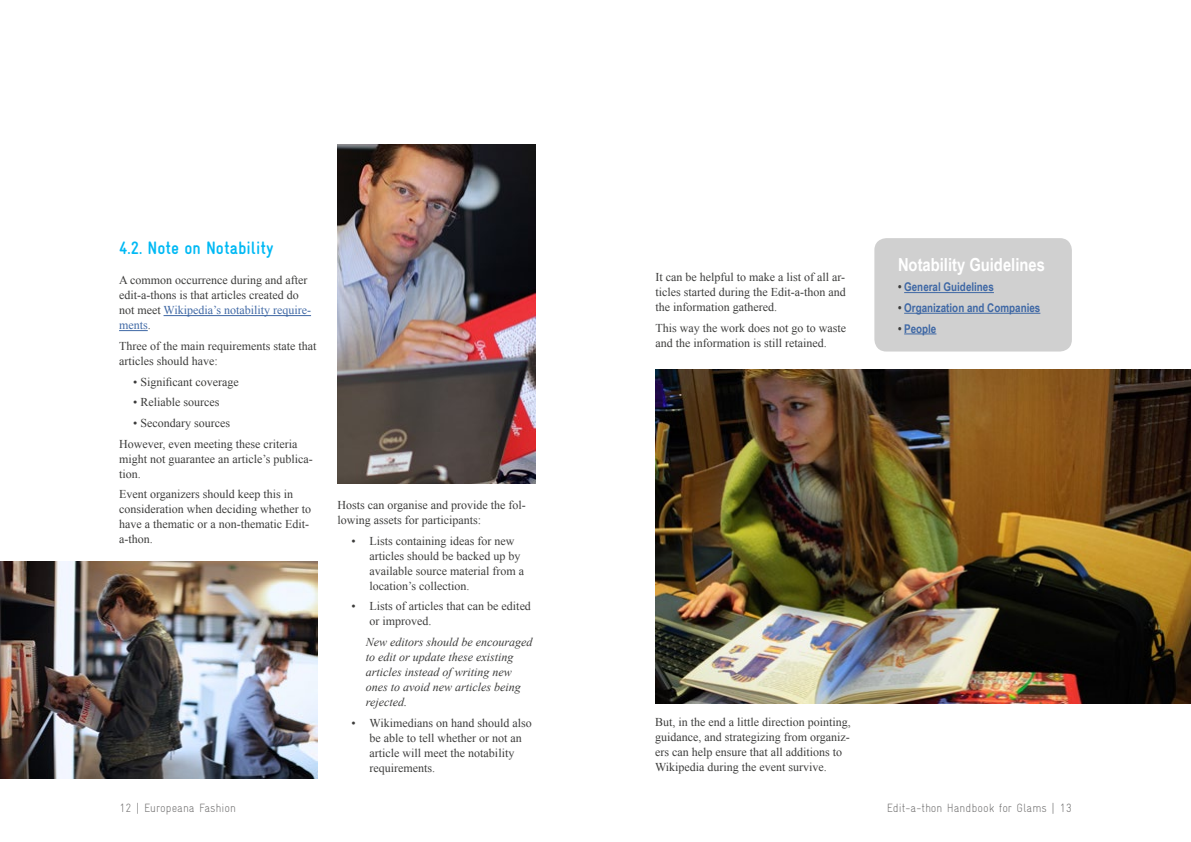
<style>
.page{position:relative;width:1191px;height:842px;background:#fff}
.page>*{position:absolute;margin:0;border:0;box-sizing:border-box;transform-origin:0 0}
.t1{font:700 18px "Gravur Condensed CY";color:#00b9f4}
.t2{font:700 18px "Arial Narrow";color:#fff}
.t3{font:12px/15px "Times New Roman";color:#3c3c3b}
.t4{font:italic 12px/15px "Times New Roman";color:#3c3c3b}
.t5{font:700 12px "Arial Narrow";color:#3f68a5}
.t6{font:12px "Gravur Condensed Light CE";color:#706f6f}
.s1{color:#3f68a5}
.s2{color:#3c3c3b}
</style>
<div class="page">
<hr style="left:163px;top:315px;width:148px;height:1px;background:#3f68a5">
<svg style="left:119px;top:330px;width:29px;height:1px"></svg>
<div style="left:874px;top:238px;width:197px;height:113px;background:#d0d0d0;border-radius:12px"></div>
<hr style="left:904px;top:292px;width:90px;height:1px;background:#3f68a5">
<hr style="left:904px;top:313px;width:136px;height:1px;background:#3f68a5">
<hr style="left:904px;top:333px;width:32px;height:1px;background:#3f68a5">
<img style="left:0;top:561px;width:317px;height:218px">
<img style="left:656px;top:370px;width:535px;height:333px">
<img style="left:337px;top:145px;width:199px;height:338px">
<h1 class="t1" style="left:119px;top:238px;width:156px">4.2. Note on Notability</h1>
<p class="t3" style="left:119px;top:273px;width:193px">A common occurrence during and after edit-a-thons is that articles created do not meet <span class="s1">Wikipedia’s notability require&shy;ments</span>.</p>
<p class="t3" style="left:119px;top:338px;width:199px">Three of the main requirements state that articles should have:</p>
<p class="t3" style="left:133px;top:374px;width:107px">• Significant coverage</p>
<p class="t3" style="left:133px;top:395px;width:88px">• Reliable sources</p>
<p class="t3" style="left:119px;top:412px;width:180px;line-height:20.7px;text-indent:14px">• Secondary sources<br>However, even meeting these criteria</p>
<p class="t3" style="left:119px;top:451px;width:195px">might not guarantee an article’s publica&shy;tion.</p>
<p class="t3" style="left:119px;top:487px;width:193px">Event organizers should keep this in consideration when deciding whether to have a thematic or a non-thematic Edit&shy;a-thon.</p>
<p class="t3" style="left:337px;top:497px;width:190px">Hosts can organise and provide the fol&shy;lowing assets for participants:</p>
<p class="t3" style="left:369px;top:533px;width:156px;text-indent:-18px">• Lists containing ideas for new articles should be backed up by available source material from a location’s collection.</p>
<p class="t3" style="left:369px;top:599px;width:163px;text-indent:-18px">• Lists of articles that can be edited or improved.</p>
<p class="t4" style="left:366px;top:634px;width:168px">New editors should be encouraged to edit or update these existing articles instead of writing new ones to avoid new articles being rejected.</p>
<p class="t3" style="left:369px;top:715px;width:164px;text-indent:-18px">• Wikimedians on hand should also be able to tell whether or not an article will meet the notability requirements.</p>
<p class="t3" style="left:655px;top:269px;width:192px;text-align:justify">It can be helpful to make a list of all ar&shy;ticles started during the Edit-a-thon and the information gathered.</p>
<p class="t3" style="left:655px;top:320px;width:192px">This way the work does not go to waste and the information is still retained.</p>
<h1 class="t2" style="left:898px;top:254px;width:148px">Notability Guidelines</h1>
<p class="t5" style="left:898px;top:280px;width:97px"><span class="s2">•</span> General Guidelines</p>
<p class="t5" style="left:898px;top:301px;width:144px"><span class="s2">•</span> Organization and Companies</p>
<p class="t5" style="left:898px;top:321px;width:40px"><span class="s2">•</span> People</p>
<p class="t3" style="left:655px;top:714px;width:197px">But, in the end a little direction pointing, guidance, and strategizing from organiz&shy;ers can help ensure that all additions to Wikipedia during the event survive.</p>
<p class="t6" style="left:119px;top:801px;width:118px">12 | Europeana Fashion</p>
<p class="t6" style="left:886px;top:801px;width:187px">Edit-a-thon Handbook for Glams | 13</p>
</div>
